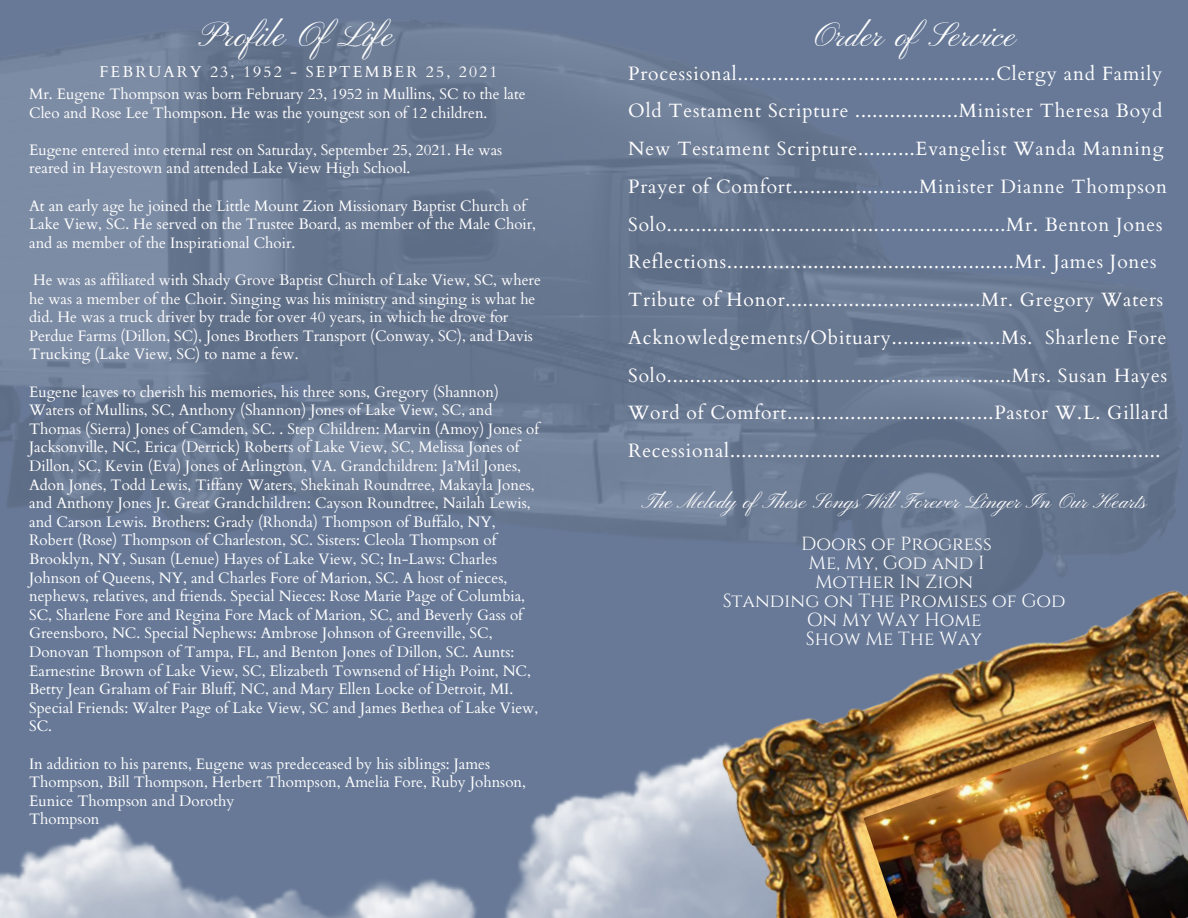
<style>
.page{position:relative;width:1188px;height:918px;background:#677997}
.page>*{position:absolute;margin:0;border:0;box-sizing:border-box;transform-origin:0 0}
.t1{font:35.4px "Pinyon Script";color:#fff}
.t2{font:34.65px "Pinyon Script";color:#fff}
.t3{font:21.45px "Pinyon Script";color:#fff}
.t4{font:19.2px "Cardo";letter-spacing:.045em;color:#fff}
.t5{font:18.9px "Cinzel";color:#fff}
.t6{font:15.75px "Cardo";letter-spacing:.135em;color:#fff}
.t7{font:15.15px/18.6px "Cardo";color:#fff}
</style>
<div class="page">
<img style="left:0;top:20px;width:1180px;height:534px">
<img style="left:571px;top:756px;width:126px;height:162px">
<img style="left:697px;top:554px;width:491px;height:364px">
<img style="left:863px;top:720px;width:325px;height:198px">
<img style="left:0;top:797px;width:654px;height:121px">
<p class="t1" style="left:203px;top:15px;width:201px">Profile OfLife</p>
<p class="t2" style="left:815px;top:16px;width:204px">Order ofService</p>
<p class="t4" style="left:628px;top:61px;width:536px">Processional.............................................Clergy and Family</p>
<p class="t4" style="left:628px;top:98px;width:536px">Old Testament Scripture ..................Minister Theresa Boyd</p>
<p class="t4" style="left:628px;top:136px;width:537px">New Testament Scripture..........Evangelist Wanda Manning</p>
<p class="t4" style="left:628px;top:174px;width:540px">Prayer of Comfort......................Minister Dianne Thompson</p>
<p class="t4" style="left:628px;top:212px;width:536px">Solo...........................................................Mr. Benton Jones</p>
<p class="t4" style="left:628px;top:249px;width:530px">Reflections..................................................Mr. James Jones</p>
<p class="t4" style="left:628px;top:287px;width:537px">Tribute of Honor..................................Mr. Gregory Waters</p>
<p class="t4" style="left:628px;top:325px;width:540px">Acknowledgements/Obituary...................Ms. Sharlene Fore</p>
<p class="t4" style="left:628px;top:363px;width:541px">Solo............................................................Mrs. Susan Hayes</p>
<p class="t4" style="left:628px;top:400px;width:542px">Word of Comfort....................................Pastor W.L. Gillard</p>
<p class="t4" style="left:628px;top:438px;width:534px">Recessional...........................................................................</p>
<p class="t6" style="left:100px;top:61px;width:400px">FEBRUARY 23, 1952 - SEPTEMBER 25, 2021</p>
<p class="t7" style="left:29px;top:85px;width:498px">Mr. Eugene Thompson was born February 23, 1952 in Mullins, SC to the late<br>Cleo and Rose Lee Thompson. He was the youngest son of 12 children.</p>
<p class="t7" style="left:29px;top:141px;width:475px">Eugene entered into eternal rest on Saturday, September 25, 2021. He was reared in Hayestown and attended Lake View High School.</p>
<p class="t7" style="left:29px;top:196px;width:509px">At an early age he joined the Little Mount Zion Missionary Baptist Church of<br>Lake View, SC. He served on the Trustee Board, as member of the Male Choir, and as member of the Inspirational Choir.</p>
<p class="t7" style="left:29px;top:271px;width:513px">He was as affiliated with Shady Grove Baptist Church of Lake View, SC, where he was a member of the Choir. Singing was his ministry and singing is what he did. He was a truck driver by trade for over 40 years, in which he drove for Perdue Farms (Dillon, SC), Jones Brothers Transport (Conway, SC), and Davis Trucking (Lake View, SC) to name a few.</p>
<p class="t7" style="left:29px;top:383px;width:511px">Eugene leaves to cherish his memories, his three sons, Gregory (Shannon)<br>Waters of Mullins, SC, Anthony (Shannon) Jones of Lake View, SC, and Thomas (Sierra) Jones of Camden, SC. . Step Children: Marvin (Amoy) Jones of Jacksonville, NC, Erica (Derrick) Roberts of Lake View, SC, Melissa Jones of Dillon, SC, Kevin (Eva) Jones of Arlington, VA. Grandchildren: Ja’Mil Jones, Adon Jones, Todd Lewis, Tiffany Waters, Shekinah Roundtree, Makayla Jones, and Anthony Jones Jr. Great Grandchildren: Cayson Roundtree, Nailah Lewis, and Carson Lewis. Brothers: Grady (Rhonda) Thompson of Buffalo, NY, Robert (Rose) Thompson of Charleston, SC. Sisters: Cleola Thompson of Brooklyn, NY, Susan (Lenue) Hayes of Lake View, SC; In-Laws: Charles Johnson of Queens, NY, and Charles Fore of Marion, SC. A host of nieces, nephews, relatives, and friends. Special Nieces: Rose Marie Page of Columbia, SC, Sharlene Fore and Regina Fore Mack of Marion, SC, and Beverly Gass of Greensboro, NC. Special Nephews: Ambrose Johnson of Greenville, SC, Donovan Thompson of Tampa, FL, and Benton Jones of Dillon, SC. Aunts:<br>Earnestine Brown of Lake View, SC, Elizabeth Townsend of High Point, NC, Betty Jean Graham of Fair Bluff, NC, and Mary Ellen Locke of Detroit, MI.<br>Special Friends: Walter Page of Lake View, SC and James Bethea of Lake View, SC.</p>
<p class="t7" style="left:29px;top:755px;width:498px">In addition to his parents, Eugene was predeceased by his siblings: James<br>Thompson, Bill Thompson, Herbert Thompson, Amelia Fore, Ruby Johnson,<br>Eunice Thompson and Dorothy</p>
<p class="t7" style="left:29px;top:810px;width:72px">Thompson</p>
<p class="t3" style="left:644px;top:490px;width:505px">The Melody ofThese Songs Wil Forever Linger In Our Hearts</p>
<p class="t5" style="left:801px;top:532px;width:192px">Doors of Progress</p>
<p class="t5" style="left:809px;top:551px;width:177px">Me, My, God and I</p>
<p class="t5" style="left:815px;top:570px;width:160px">Mother In Zion</p>
<p class="t5" style="left:723px;top:589px;width:345px">Standing on The Promises of God</p>
<p class="t5" style="left:807px;top:608px;width:176px">On My Way Home</p>
<p class="t5" style="left:806px;top:627px;width:178px">Show Me The Way</p>
</div>
